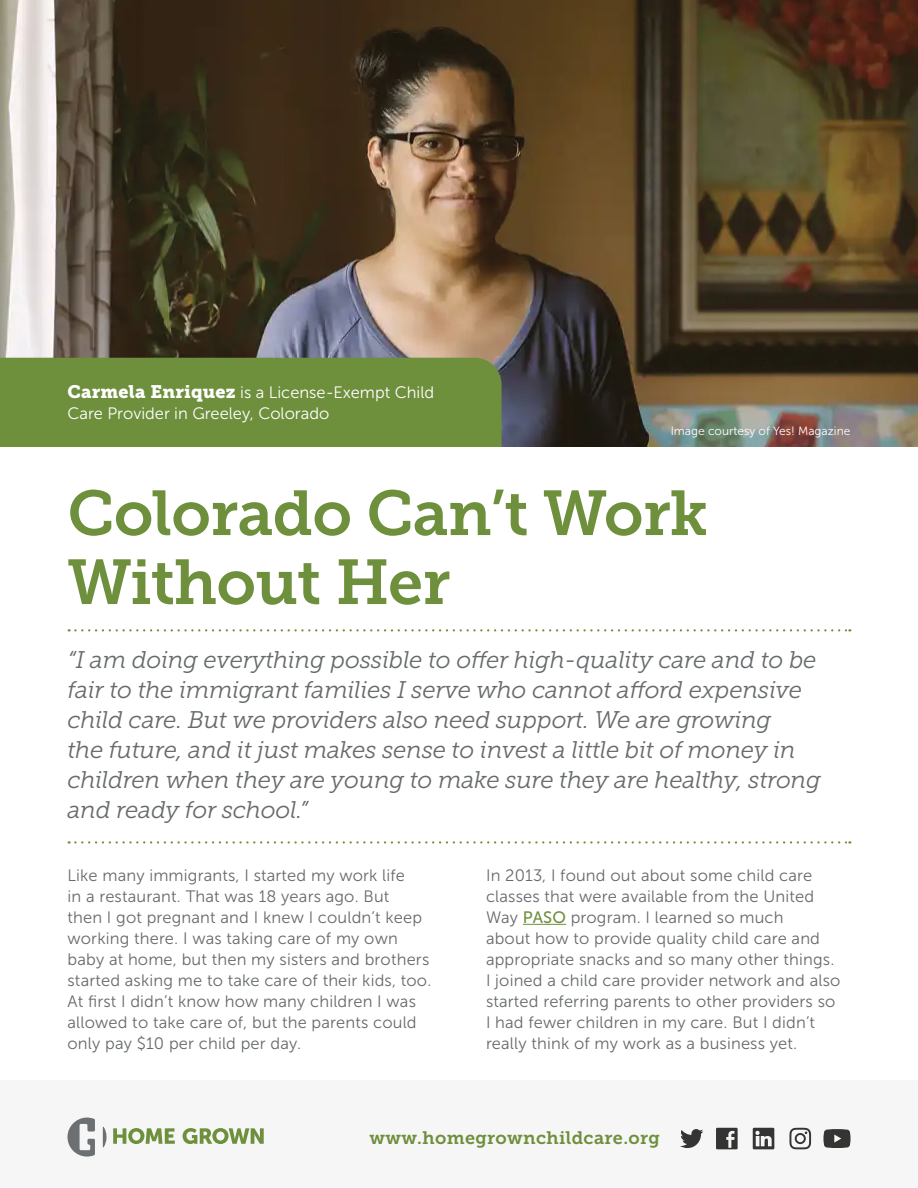
<style>
.page{position:relative;width:918px;height:1188px;background:#fff}
.page>*{position:absolute;margin:0;border:0;box-sizing:border-box;transform-origin:0 0}
.t1{font:63px/69px "Museo Slab 700";letter-spacing:-.01em;color:#6e8f3c}
.t2{font:italic 24px/30px "Museo Slab 300";letter-spacing:-.01em;color:#666a6c}
.t3{font:18px "Museo Slab 700";letter-spacing:.02em;color:#6e8f3c}
.t4{font:16.5px/21px "Museo Sans 300";letter-spacing:.01em;color:#666a6c}
.t5{font:16.5px/21px "Museo Sans 300";color:#fff}
.t6{font:12px "Museo Sans 300";color:#fff}
.s1{font-family:"Museo Slab 900";font-size:18px}
.s2{font-family:"Museo Sans 500";color:#6e8f3c}
</style>
<div class="page">
<img style="left:0;top:0;width:918px;height:446px">
<div style="left:0;top:358px;width:502px;height:88px;background:#6e8f3c"></div>
<div style="left:0;top:1081px;width:918px;height:107px;background:#f6f6f6"></div>
<hr style="left:523px;top:924px;width:43px;height:1px;background:#6e8f3c">
<svg style="left:69px;top:629px;width:781px;height:3px"></svg>
<svg style="left:69px;top:841px;width:781px;height:3px"></svg>
<svg style="left:103px;top:1127px;width:4px;height:21px"></svg>
<svg style="left:68px;top:1118px;width:27px;height:39px"></svg>
<svg style="left:113px;top:1128px;width:62px;height:16px"></svg>
<svg style="left:183px;top:1128px;width:81px;height:16px"></svg>
<svg style="left:716px;top:1128px;width:22px;height:21px"></svg>
<svg style="left:680px;top:1129px;width:23px;height:19px"></svg>
<svg style="left:753px;top:1128px;width:21px;height:21px"></svg>
<svg style="left:789px;top:1128px;width:22px;height:21px"></svg>
<svg style="left:823px;top:1129px;width:27px;height:19px"></svg>
<p class="t5" style="left:68px;top:382px;width:368px"><span class="s1">Carmela Enriquez</span> is a License-Exempt Child<br>Care Provider in Greeley, Colorado</p>
<p class="t6" style="left:671px;top:424px;width:181px">Image courtesy of Yes! Magazine</p>
<h1 class="t1" style="left:68px;top:479px;width:642px">Colorado Can’t Work<br>Without Her</h1>
<p class="t2" style="left:68px;top:645px;width:755px">“I am doing everything possible to offer high-quality care and to be fair to the immigrant families I serve who cannot afford expensive child care. But we providers also need support. We are growing<br>the future, and it just makes sense to invest a little bit of money in children when they are young to make sure they are healthy, strong and ready for school.”</p>
<p class="t4" style="left:68px;top:865px;width:365px">Like many immigrants, I started my work life<br>in a restaurant. That was 18 years ago. But<br>then I got pregnant and I knew I couldn’t keep working there. I was taking care of my own baby at home, but then my sisters and brothers started asking me to take care of their kids, too.<br>At first I didn’t know how many children I was allowed to take care of, but the parents could only pay $10 per child per day.</p>
<p class="t4" style="left:486px;top:865px;width:356px">In 2013, I found out about some child care classes that were available from the United Way <span class="s2">PASO</span> program. I learned so much<br>about how to provide quality child care and appropriate snacks and so many other things.<br>I joined a child care provider network and also started referring parents to other providers so I had fewer children in my care. But I didn’t really think of my work as a business yet.</p>
<p class="t3" style="left:369px;top:1127px;width:292px">www.homegrownchildcare.org</p>
</div>
